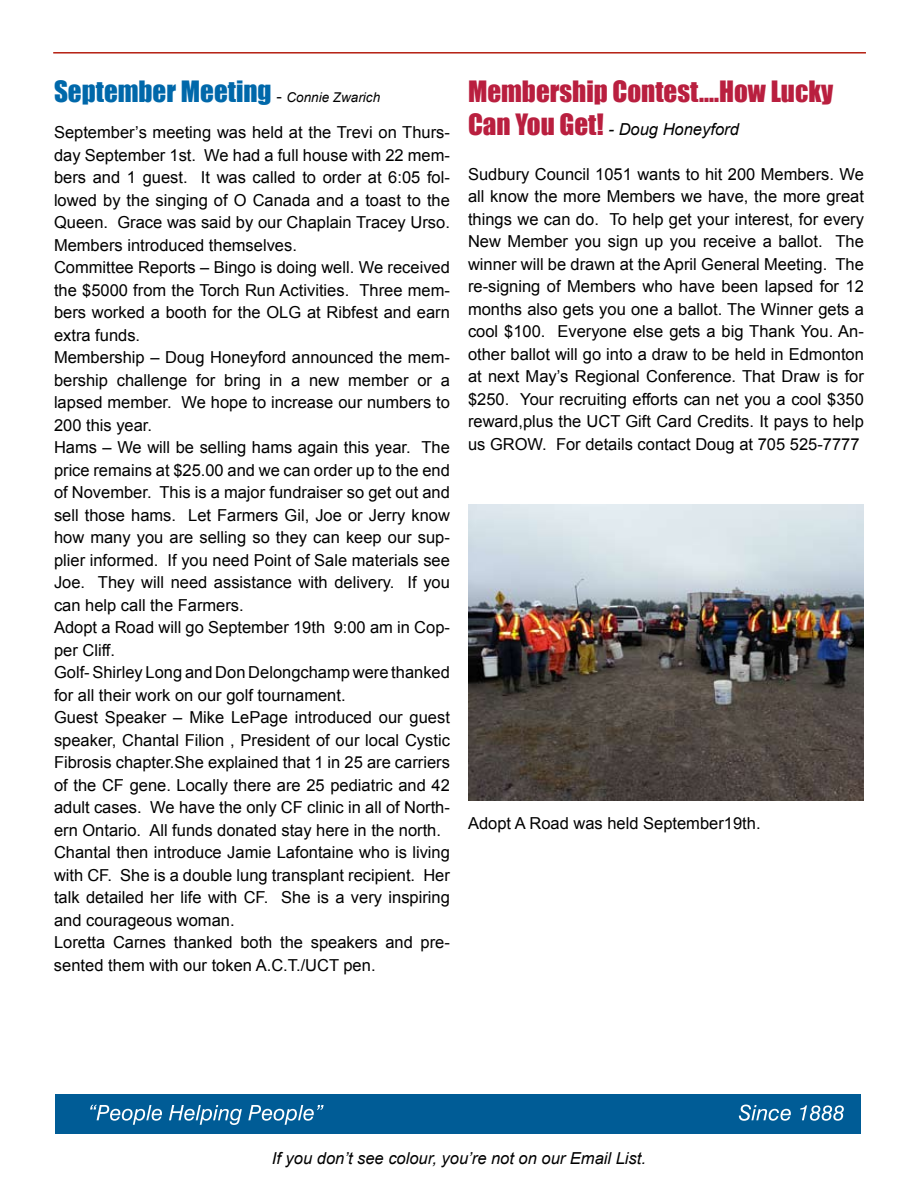
<style>
.page{position:relative;width:918px;height:1188px;background:#fff}
.page>*{position:absolute;margin:0;border:0;box-sizing:border-box;transform-origin:0 0}
.t1{font:27px "Impact";color:#0068aa}
.t2{font:27px "Impact";color:#b91f3f}
.t3{font:16.5px/22.5px "Arial";color:#000}
.t4{font:italic 16.5px "Arial";color:#000}
.s1{font-family:"Arial";font-size:16.5px;color:#000}
.s2{font-family:"Arial";font-style:italic;font-size:13.5px;color:#000}
.s3{font-family:"Impact";font-style:normal;font-size:27px;color:#b91f3f}
</style>
<div class="page">
<div style="left:55px;top:1094px;width:806px;height:40px;background:#005c96"></div>
<svg style="left:90px;top:1105px;width:754px;height:20px"></svg>
<hr style="left:53px;top:52px;width:813px;height:2px;background:#b51f11">
<img style="left:468px;top:505px;width:395px;height:296px">
<h1 class="t1" style="left:54px;top:71px;width:328px">September Meeting <span class="s1">-</span> <span class="s2">Connie Zwarich</span></h1>
<p class="t3" style="left:54px;top:121px;width:398px">September’s meeting was held at the Trevi on Thurs&shy;day September 1st. We had a full house with 22 mem&shy;bers and 1 guest. It was called to order at 6:05 fol&shy;lowed by the singing of O Canada and a toast to the Queen. Grace was said by our Chaplain Tracey Urso.<br>Members introduced themselves.<br>Committee Reports – Bingo is doing well. We received the $5000 from the Torch Run Activities. Three mem&shy;bers worked a booth for the OLG at Ribfest and earn extra funds.<br>Membership – Doug Honeyford announced the mem&shy;bership challenge for bring in a new member or a lapsed member. We hope to increase our numbers to 200 this year.<br>Hams – We will be selling hams again this year. The price remains at $25.00 and we can order up to the end of November. This is a major fundraiser so get out and sell those hams. Let Farmers Gil, Joe or Jerry know how many you are selling so they can keep our sup&shy;plier informed. If you need Point of Sale materials see Joe. They will need assistance with delivery. If you can help call the Farmers.<br>Adopt a Road will go September 19th 9:00 am in Cop&shy;per Cliff.<br>Golf- Shirley Long and Don Delongchamp were thanked for all their work on our golf tournament.<br>Guest Speaker – Mike LePage introduced our guest speaker, Chantal Filion , President of our local Cystic Fibrosis chapter.She explained that 1 in 25 are carriers of the CF gene. Locally there are 25 pediatric and 42 adult cases. We have the only CF clinic in all of North&shy;ern Ontario. All funds donated stay here in the north.<br>Chantal then introduce Jamie Lafontaine who is living with CF. She is a double lung transplant recipient. Her talk detailed her life with CF. She is a very inspiring and courageous woman.<br>Loretta Carnes thanked both the speakers and pre&shy;sented them with our token A.C.T./UCT pen.</p>
<h1 class="t2" style="left:468px;top:71px;width:367px">Membership Contest....How Lucky</h1>
<p class="t4" style="left:468px;top:118px;width:272px"><span class="s3">Can You Get!</span> - Doug Honeyford</p>
<p class="t3" style="left:468px;top:163px;width:397px;text-align:justify">Sudbury Council 1051 wants to hit 200 Members. We all know the more Members we have, the more great things we can do. To help get your interest, for every New Member you sign up you receive a ballot. The winner will be drawn at the April General Meeting. The re-signing of Members who have been lapsed for 12 months also gets you one a ballot. The Winner gets a cool $100. Everyone else gets a big Thank You. An&shy;other ballot will go into a draw to be held in Edmonton at next May’s Regional Conference. That Draw is for $250. Your recruiting efforts can net you a cool $350 reward,plus the UCT Gift Card Credits. It pays to help us GROW. For details contact Doug at 705 525-7777</p>
<p class="t3" style="left:468px;top:812px;width:294px">Adopt A Road was held September19th.</p>
<p class="t4" style="left:272px;top:1147px;width:376px">If you don’t see colour, you’re not on our Email List.</p>
</div>
